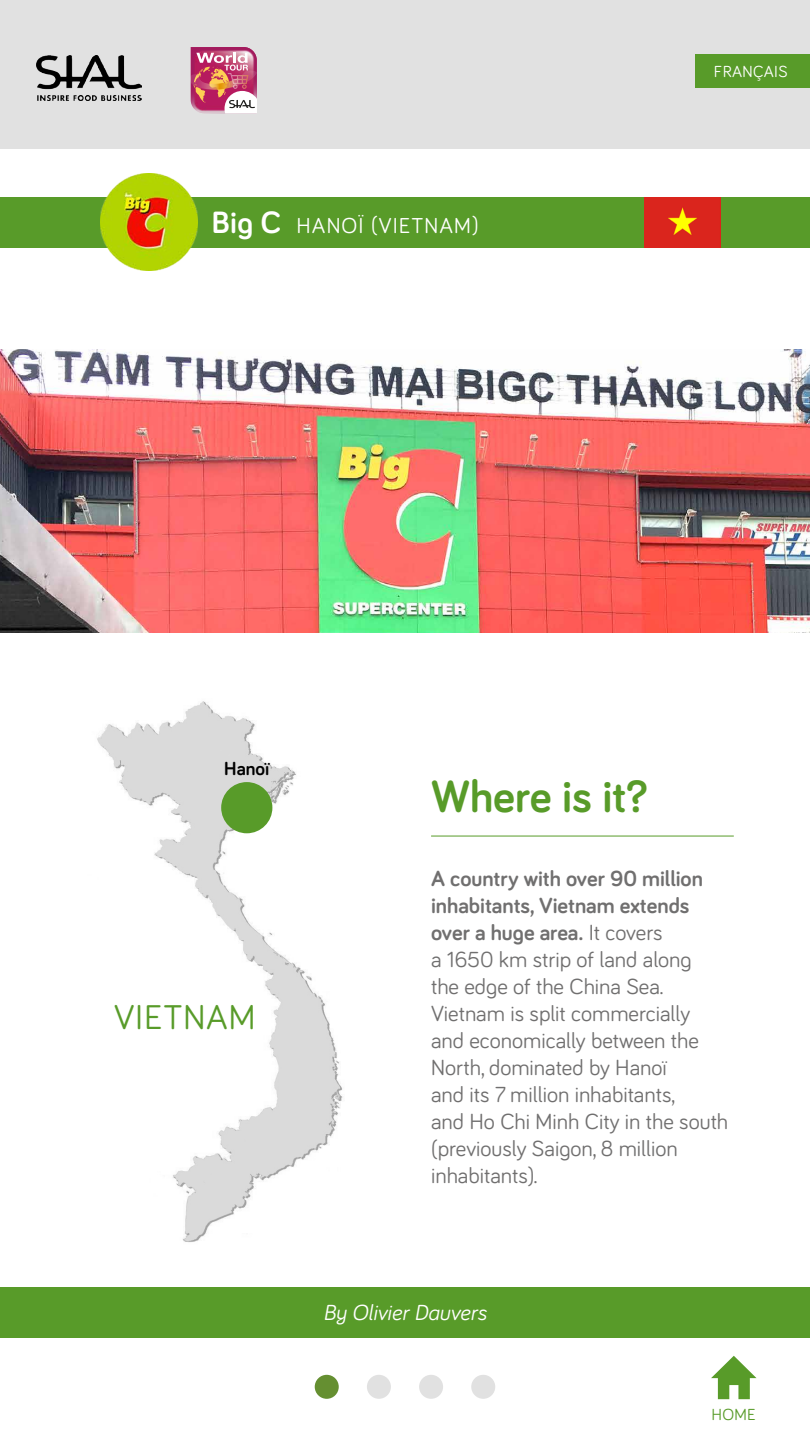
<style>
.page{position:relative;width:810px;height:1440px;background:#fff}
.page>*{position:absolute;margin:0;border:0;box-sizing:border-box;transform-origin:0 0}
.t1{font:700 46.5px "Bariol";color:#589b29}
.t2{font:35.4px "Bariol";letter-spacing:.025em;color:#589b29}
.t3{font:22.5px/27px "Bariol";color:#706f6f}
.t4{font:italic 22.5px "Bariol";color:#fff}
.t5{font:22.27px "Bariol";letter-spacing:.05em;color:#fff}
.t6{font:700 19.42px "Bariol";color:#000}
.t7{font:16.5px "Bariol";letter-spacing:.02em;color:#fff}
.t8{font:16.5px "Bariol";color:#589b29}
.s1{font-weight:700;font-size:31.8px}
.s2{font-weight:700}
</style>
<div class="page">
<img style="left:97px;top:701px;width:367px;height:541px">
<div style="left:221px;top:782px;width:51px;height:51px;background:#589b29;border-radius:50%"></div>
<hr style="left:431px;top:836px;width:303px;height:1px;background:#589b29">
<div style="left:0;top:1287px;width:810px;height:50px;background:#589b29"></div>
<img style="left:0;top:350px;width:810px;height:283px">
<div style="left:0;top:197px;width:810px;height:50px;background:#589b29"></div>
<div style="left:315px;top:1375px;width:24px;height:24px;background:#658f31;border-radius:50%"></div>
<div style="left:367px;top:1375px;width:24px;height:24px;background:#e1e1e1;border-radius:50%"></div>
<div style="left:419px;top:1375px;width:24px;height:24px;background:#e1e1e1;border-radius:50%"></div>
<div style="left:471px;top:1375px;width:24px;height:24px;background:#e1e1e1;border-radius:50%"></div>
<div style="left:0;top:0;width:810px;height:148px;background:#e1e1e1"></div>
<img style="left:36px;top:56px;width:105px;height:45px">
<svg style="left:190px;top:71px;width:1px;height:19px"></svg>
<svg style="left:191px;top:47px;width:66px;height:66px;background:#cb6f87"></svg>
<div style="left:695px;top:54px;width:114px;height:33px;background:#589b29"></div>
<svg style="left:711px;top:1356px;width:46px;height:43px"></svg>
<img style="left:100px;top:173px;width:98px;height:98px">
<img style="left:645px;top:197px;width:75px;height:50px">
<p class="t5" style="left:212px;top:210px;width:268px"><span class="s1">Big C</span> HANOÏ (VIETNAM)</p>
<p class="t7" style="left:714px;top:60px;width:75px">FRANÇAIS</p>
<p class="t6" style="left:224px;top:755px;width:47px">Hanoï</p>
<h1 class="t1" style="left:431px;top:764px;width:218px">Where is it?</h1>
<h2 class="t2" style="left:114px;top:993px;width:143px">VIETNAM</h2>
<p class="t3" style="left:431px;top:863px;width:299px"><span class="s2">A country with over 90 million inhabitants, Vietnam extends over a huge area.</span> It covers<br>a 1650 km strip of land along<br>the edge of the China Sea.<br>Vietnam is split commercially and economically between the<br>North, dominated by Hanoï<br>and its 7 million inhabitants,<br>and Ho Chi Minh City in the south (previously Saigon, 8 million inhabitants).</p>
<p class="t4" style="left:323px;top:1297px;width:165px">By Olivier Dauvers</p>
<p class="t8" style="left:711px;top:1403px;width:46px">HOME</p>
</div>
